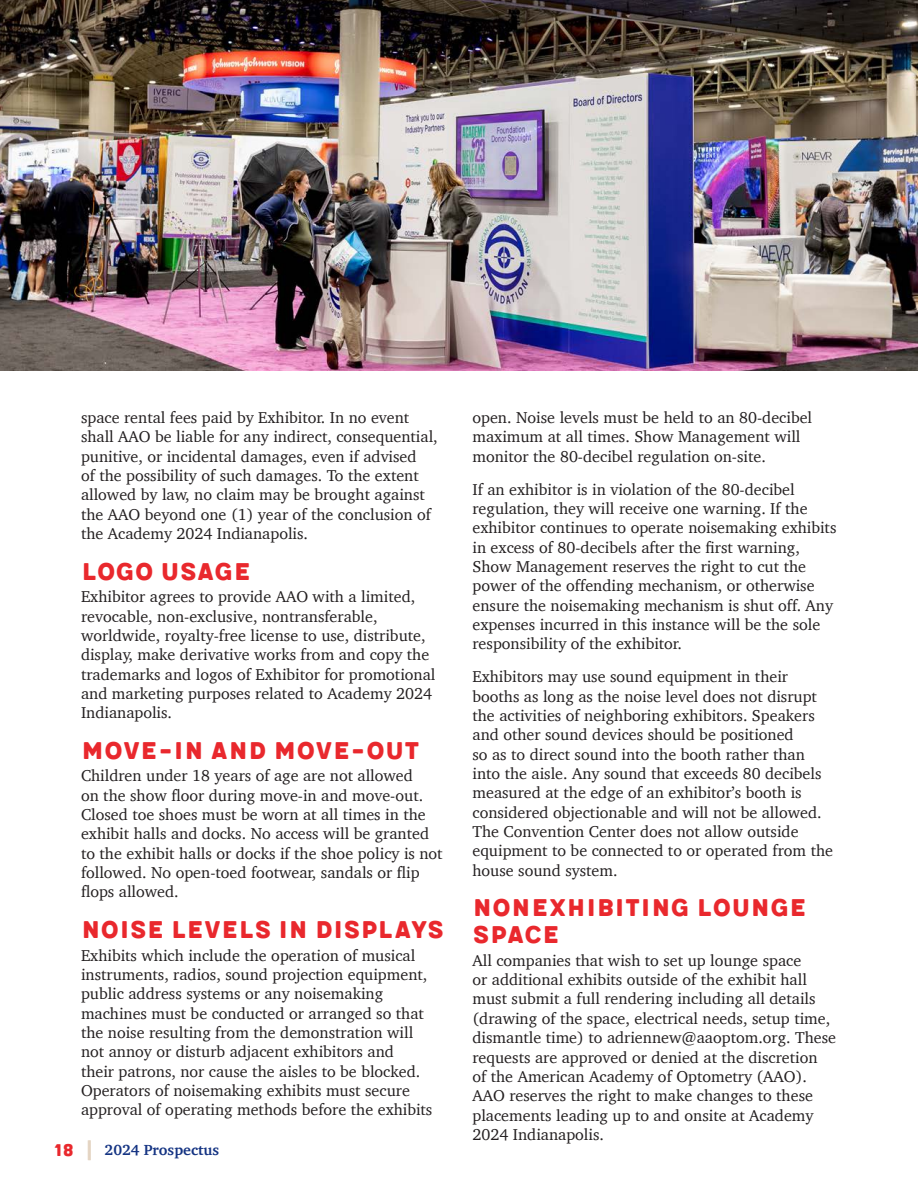
<style>
.page{position:relative;width:918px;height:1188px;background:#fff}
.page>*{position:absolute;margin:0;border:0;box-sizing:border-box;transform-origin:0 0}
.t1{font:30px/27px "Meltow San 300";color:#e9282d}
.t2{font:16.2px/19.4px "Charter";color:#231f20}
.t3{font:700 15px "Charter";color:#153483}
.s1{font-family:"Meltow San 300";font-weight:400;font-size:21px;color:#e9282d}
.s2{font-family:"Meltow San 300";font-weight:400;font-size:21px;color:#e4d4c2}
</style>
<div class="page">
<img style="left:0;top:0;width:918px;height:370px">
<p class="t2" style="left:81px;top:407px;width:358px">space rental fees paid by Exhibitor. In no event shall AAO be liable for any indirect, consequential, punitive, or incidental damages, even if advised<br>of the possibility of such damages. To the extent allowed by law, no claim may be brought against the AAO beyond one (1) year of the conclusion of the Academy 2024 Indianapolis.</p>
<h1 class="t1" style="left:81px;top:561px;width:171px">LOGO USAGE</h1>
<p class="t2" style="left:81px;top:586px;width:356px">Exhibitor agrees to provide AAO with a limited, revocable, non-exclusive, nontransferable, worldwide, royalty-free license to use, distribute, display, make derivative works from and copy the trademarks and logos of Exhibitor for promotional and marketing purposes related to Academy 2024<br>Indianapolis.</p>
<h1 class="t1" style="left:81px;top:740px;width:341px">MOVE-IN AND MOVE-OUT</h1>
<p class="t2" style="left:81px;top:766px;width:363px">Children under 18 years of age are not allowed<br>on the show floor during move-in and move-out.<br>Closed toe shoes must be worn at all times in the exhibit halls and docks. No access will be granted to the exhibit halls or docks if the shoe policy is not followed. No open-toed footwear, sandals or flip flops allowed.</p>
<h1 class="t1" style="left:81px;top:919px;width:365px">NOISE LEVELS IN DISPLAYS</h1>
<p class="t2" style="left:81px;top:945px;width:353px">Exhibits which include the operation of musical instruments, radios, sound projection equipment, public address systems or any noisemaking machines must be conducted or arranged so that the noise resulting from the demonstration will not annoy or disturb adjacent exhibitors and<br>their patrons, nor cause the aisles to be blocked.<br>Operators of noisemaking exhibits must secure approval of operating methods before the exhibits</p>
<p class="t3" style="left:54px;top:1140px;width:167px"><span class="s1">18</span> <span class="s2">|</span> 2024 Prospectus</p>
<p class="t2" style="left:472px;top:407px;width:341px">open. Noise levels must be held to an 80-decibel maximum at all times. Show Management will monitor the 80-decibel regulation on-site.</p>
<p class="t2" style="left:472px;top:479px;width:365px">If an exhibitor is in violation of the 80-decibel regulation, they will receive one warning. If the exhibitor continues to operate noisemaking exhibits in excess of 80-decibels after the first warning, Show Management reserves the right to cut the power of the offending mechanism, or otherwise ensure the noisemaking mechanism is shut off. Any expenses incurred in this instance will be the sole responsibility of the exhibitor.</p>
<p class="t2" style="left:472px;top:666px;width:362px">Exhibitors may use sound equipment in their booths as long as the noise level does not disrupt the activities of neighboring exhibitors. Speakers and other sound devices should be positioned<br>so as to direct sound into the booth rather than into the aisle. Any sound that exceeds 80 decibels measured at the edge of an exhibitor’s booth is considered objectionable and will not be allowed.<br>The Convention Center does not allow outside equipment to be connected to or operated from the house sound system.</p>
<h1 class="t1" style="left:472px;top:898px;width:336px">Nonexhibiting lounge space</h1>
<p class="t2" style="left:472px;top:950px;width:365px">All companies that wish to set up lounge space<br>or additional exhibits outside of the exhibit hall must submit a full rendering including all details (drawing of the space, electrical needs, setup time, dismantle time) to adriennew@aaoptom.org. These requests are approved or denied at the discretion<br>of the American Academy of Optometry (AAO).<br>AAO reserves the right to make changes to these placements leading up to and onsite at Academy 2024 Indianapolis.</p>
</div>
